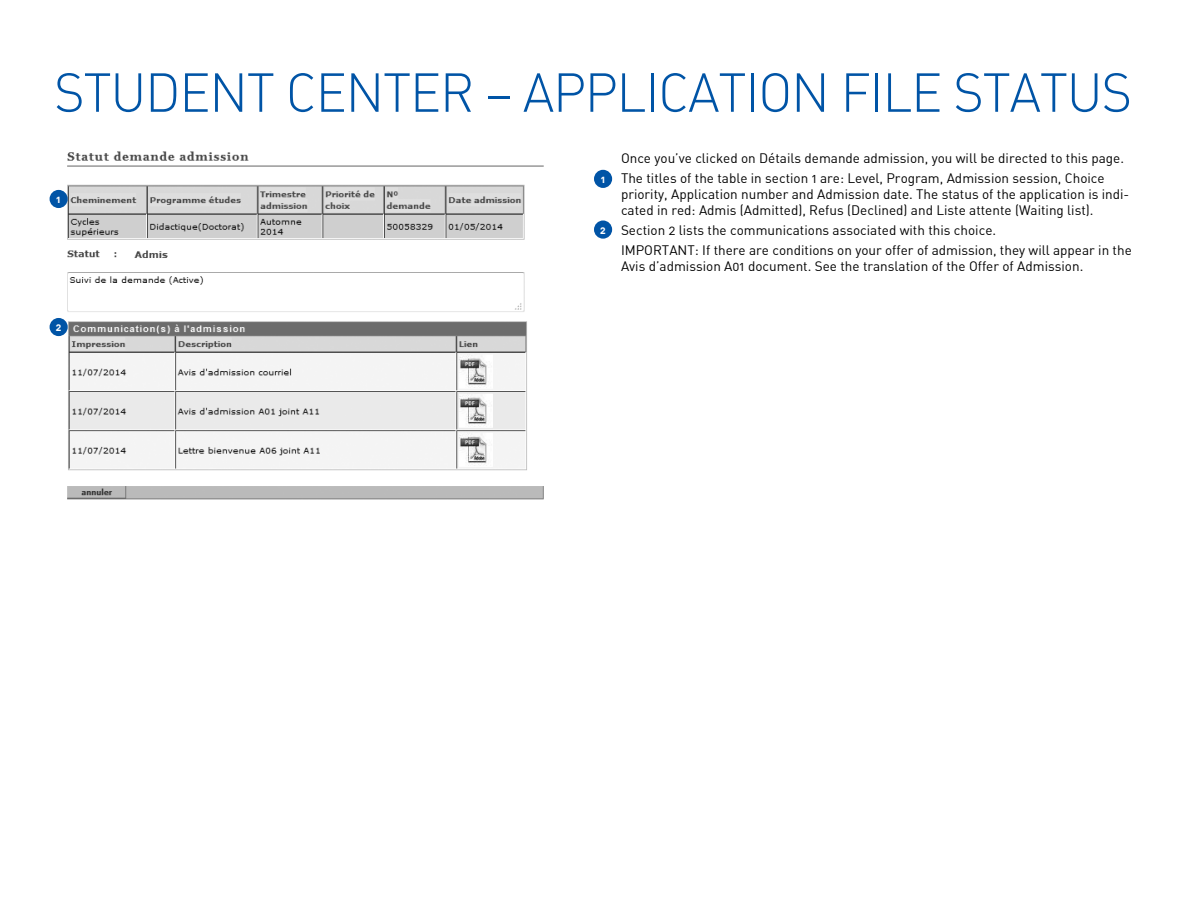
<style>
.page{position:relative;width:1188px;height:918px;background:#fff}
.page>*{position:absolute;margin:0;border:0;box-sizing:border-box;transform-origin:0 0}
.t1{font:300 54px "DIN Alternate";letter-spacing:-.025em;color:#0054a6}
.t2{font:13.5px/20.2px "DIN Alternate";color:#000}
.t3{font:700 10.5px "DIN Alternate";color:#fff}
</style>
<div class="page">
<img style="left:54px;top:151px;width:490px;height:349px">
<div style="left:594px;top:170px;width:18px;height:18px;background:#0054a6;border-radius:50%"></div>
<div style="left:594px;top:221px;width:18px;height:18px;background:#0054a6;border-radius:50%"></div>
<div style="left:50px;top:190px;width:18px;height:18px;background:#0054a6;border-radius:50%"></div>
<div style="left:50px;top:318px;width:18px;height:18px;background:#0054a6;border-radius:50%"></div>
<h1 class="t1" style="left:54px;top:59px;width:1074px">STUDENT CENTER – APPLICATION FILE STATUS</h1>
<p class="t3" style="left:56px;top:192px;width:6px">1</p>
<p class="t3" style="left:56px;top:320px;width:7px">2</p>
<p class="t3" style="left:601px;top:172px;width:6px">1</p>
<p class="t3" style="left:600px;top:223px;width:7px">2</p>
<p class="t2" style="left:621px;top:148px;width:505px">Once you’ve clicked on Détails demande admission, you will be directed to this page.<br>The titles of the table in section 1 are: Level, Program, Admission session, Choice</p>
<p class="t2" style="left:621px;top:186px;width:510px;line-height:15.8px">priority, Application number and Admission date. The status of the application is indi&shy;cated in red: Admis (Admitted), Refus (Declined) and Liste attente (Waiting list).</p>
<p class="t2" style="left:621px;top:220px;width:512px">Section 2 lists the communications associated with this choice.<br>IMPORTANT: If there are conditions on your offer of admission, they will appear in the</p>
<p class="t2" style="left:621px;top:256px;width:464px">Avis d’admission A01 document. See the translation of the Offer of Admission.</p>
</div>
